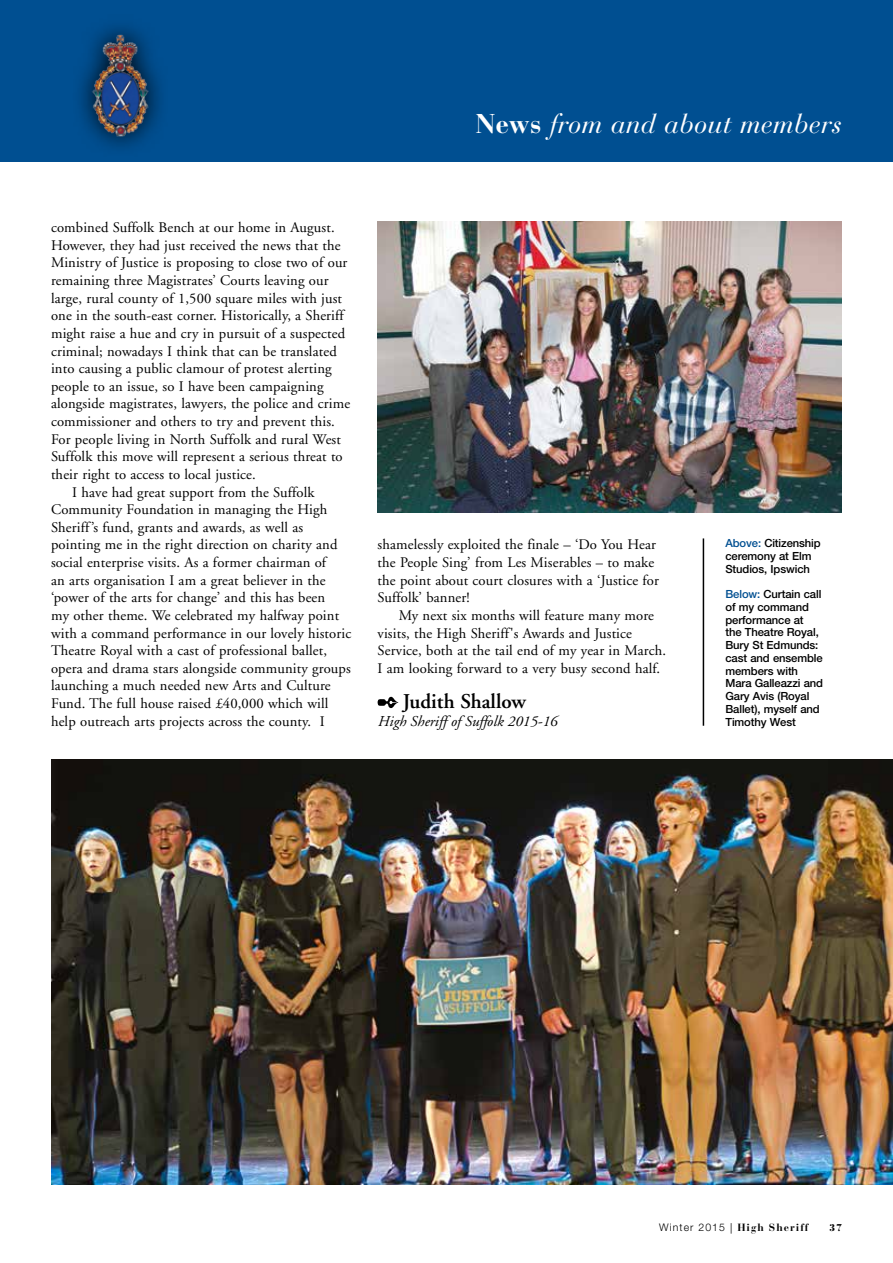
<style>
.page{position:relative;width:893px;height:1263px;background:#fff}
.page>*{position:absolute;margin:0;border:0;box-sizing:border-box;transform-origin:0 0}
.t1{font:italic 27px "Bauer Bodoni";color:#fff}
.t2{font:600 21px "Adobe Garamond";color:#000}
.t3{font:italic 15px "Adobe Garamond";color:#000}
.t4{font:14.7px/17.5px "Adobe Garamond";letter-spacing:.01em;color:#000}
.t5{font:500 11.25px/12.8px "Helvetica Neue";letter-spacing:-.01em;color:#000}
.t6{font:700 10.5px "Bauer Bodoni";letter-spacing:.1em;color:#000}
.t7{font:900 10.5px "Bauer Bodoni BT";color:#000}
.s1{font-weight:700;font-style:normal}
.s2{color:#004f91}
.s3{font-family:"Helvetica Neue";font-weight:300}
.s4{font-weight:400}
</style>
<div class="page">
<div style="left:0;top:0;width:893px;height:162px;background:#004f91"></div>
<svg style="left:80px;top:26px;width:81px;height:122px"></svg>
<img style="left:87px;top:34px;width:66px;height:102px">
<img style="left:378px;top:221px;width:464px;height:291px">
<img style="left:51px;top:759px;width:842px;height:425px">
<hr style="left:703px;top:538px;width:1px;height:188px;background:#000">
<svg style="left:378px;top:697px;width:21px;height:11px"></svg>
<h1 class="t1" style="left:476px;top:107px;width:368px"><span class="s1">News</span> from and about members</h1>
<p class="t4" style="left:51px;top:219px;width:285px">combined Suffolk Bench at our home in August.</p>
<p class="t4" style="left:51px;top:237px;width:291px">However, they had just received the news that the</p>
<p class="t4" style="left:51px;top:254px;width:298px">Ministry of Justice is proposing to close two of our</p>
<p class="t4" style="left:51px;top:272px;width:279px">remaining three Magistrates’ Courts leaving our</p>
<p class="t4" style="left:51px;top:290px;width:293px">large, rural county of 1,500 square miles with just</p>
<p class="t4" style="left:51px;top:307px;width:294px">one in the south-east corner. Historically, a Sheriff</p>
<p class="t4" style="left:51px;top:325px;width:296px">might raise a hue and cry in pursuit of a suspected</p>
<p class="t4" style="left:51px;top:342px;width:287px">criminal; nowadays I think that can be translated</p>
<p class="t4" style="left:51px;top:360px;width:282px">into causing a public clamour of protest alerting</p>
<p class="t4" style="left:51px;top:378px;width:274px">people to an issue, so I have been campaigning</p>
<p class="t4" style="left:51px;top:395px;width:301px">alongside magistrates, lawyers, the police and crime</p>
<p class="t4" style="left:51px;top:413px;width:285px">commissioner and others to try and prevent this.</p>
<p class="t4" style="left:51px;top:431px;width:291px">For people living in North Suffolk and rural West</p>
<p class="t4" style="left:51px;top:448px;width:293px">Suffolk this move will represent a serious threat to</p>
<p class="t4" style="left:51px;top:466px;width:206px">their right to access to local justice.</p>
<p class="t4" style="left:72px;top:483px;width:244px">I have had great support from the Suffolk</p>
<p class="t4" style="left:51px;top:501px;width:278px">Community Foundation in managing the High</p>
<p class="t4" style="left:51px;top:519px;width:254px">Sheriff’s fund, grants and awards, as well as</p>
<p class="t4" style="left:51px;top:536px;width:288px">pointing me in the right direction on charity and</p>
<p class="t4" style="left:51px;top:554px;width:277px">social enterprise visits. As a former chairman of</p>
<p class="t4" style="left:51px;top:572px;width:276px">an arts organisation I am a great believer in the</p>
<p class="t4" style="left:51px;top:589px;width:276px">‘power of the arts for change’ and this has been</p>
<p class="t4" style="left:51px;top:607px;width:290px">my other theme. We celebrated my halfway point</p>
<p class="t4" style="left:51px;top:624px;width:302px">with a command performance in our lovely historic</p>
<p class="t4" style="left:51px;top:642px;width:278px">Theatre Royal with a cast of professional ballet,</p>
<p class="t4" style="left:51px;top:660px;width:301px">opera and drama stars alongside community groups</p>
<p class="t4" style="left:51px;top:677px;width:281px">launching a much needed new Arts and Culture</p>
<p class="t4" style="left:51px;top:695px;width:279px">Fund. The full house raised £40,000 which will</p>
<p class="t4" style="left:51px;top:713px;width:275px">help outreach arts projects across the county. I</p>
<p class="t4" style="left:378px;top:536px;width:283px">shamelessly exploited the finale – ‘Do You Hear the People Sing’ from Les Miserables – to make the point about court closures with a ‘Justice for Suffolk’ banner!</p>
<p class="t4" style="left:378px;top:607px;width:290px;text-indent:21px">My next six months will feature many more visits, the High Sheriff's Awards and Justice Service, both at the tail end of my year in March.<br>I am looking forward to a very busy second half.</p>
<h2 class="t2" style="left:403px;top:690px;width:124px">Judith Shallow</h2>
<p class="t3" style="left:378px;top:713px;width:181px">High Sheriff of Suffolk 2015-16</p>
<p class="t5" style="left:725px;top:537px;width:97px"><span class="s2">Above:</span> Citizenship ceremony at Elm<br>Studios, Ipswich</p>
<p class="t5" style="left:725px;top:588px;width:99px"><span class="s2">Below:</span> Curtain call of my command performance at<br>the Theatre Royal,<br>Bury St Edmunds: cast and ensemble members with<br>Mara Galleazzi and<br>Gary Avis (Royal<br>Ballet), myself and<br>Timothy West</p>
<p class="t6" style="left:659px;top:1221px;width:151px"><span class="s3">Winter 2015</span> <span class="s4">|</span> High Sheriff</p>
<p class="t7" style="left:829px;top:1221px;width:14px">37</p>
</div>
